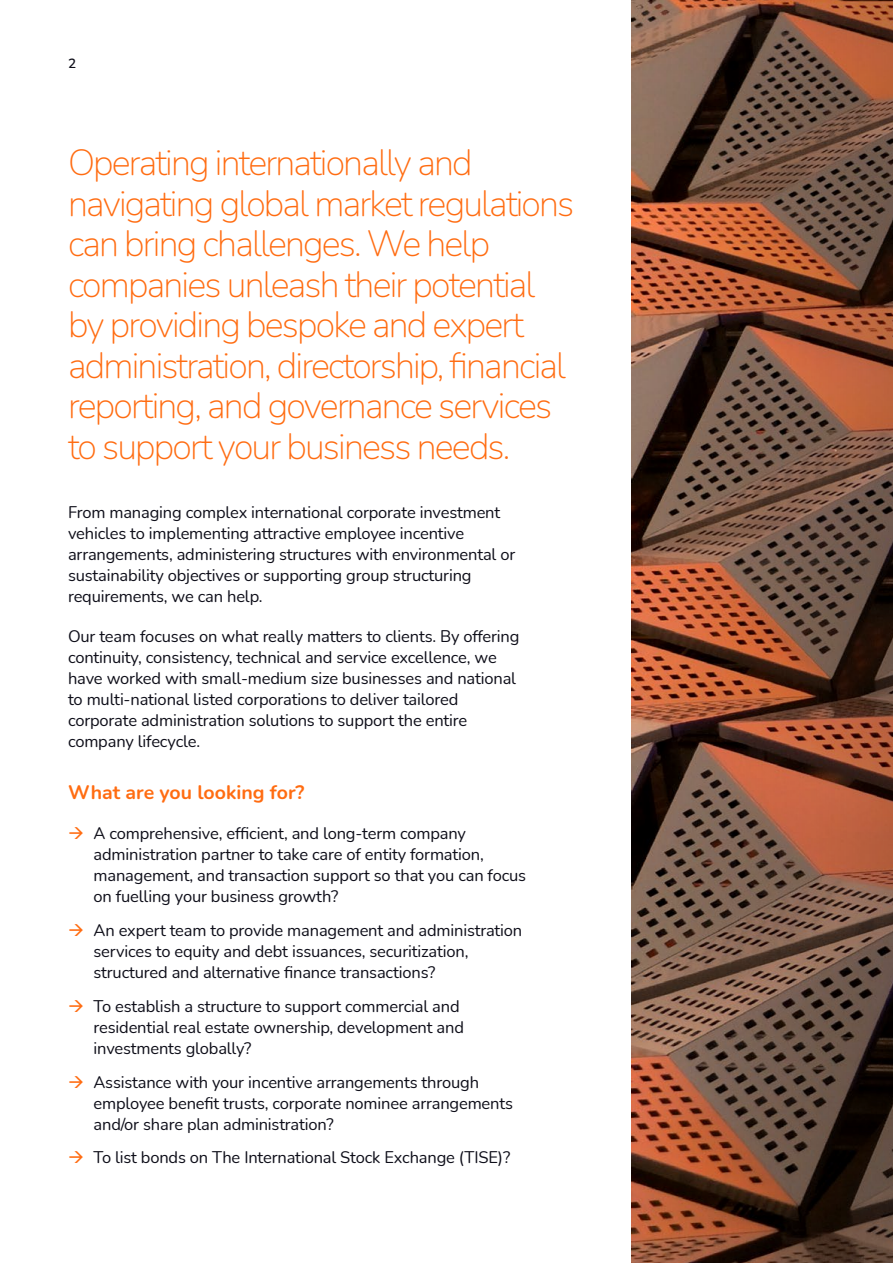
<style>
.page{position:relative;width:893px;height:1263px;background:#fff}
.page>*{position:absolute;margin:0;border:0;box-sizing:border-box;transform-origin:0 0}
.t1{font:200 36px/40.5px "Nunito";letter-spacing:-.05em;color:#ff6c11}
.t2{font:700 19.5px "Nunito";color:#ff6c11}
.t3{font:16.5px/21px "Nunito";letter-spacing:-.01em;color:#0e0e19}
.t4{font:600 13.5px "Nunito";color:#0e0e19}
</style>
<div class="page">
<img style="left:631px;top:0;width:262px;height:1263px">
<p class="t4" style="left:68px;top:54px;width:10px">2</p>
<p class="t1" style="left:68px;top:141px;width:508px">Operating internationally and navigating global market regulations can bring challenges. We help companies unleash their potential by providing bespoke and expert administration, directorship, financial reporting, and governance services to support your business needs.</p>
<p class="t3" style="left:68px;top:501px;width:449px">From managing complex international corporate investment vehicles to implementing attractive employee incentive arrangements, administering structures with environmental or sustainability objectives or supporting group structuring requirements, we can help.</p>
<p class="t3" style="left:68px;top:625px;width:453px">Our team focuses on what really matters to clients. By offering continuity, consistency, technical and service excellence, we have worked with small-medium size businesses and national to multi-national listed corporations to deliver tailored corporate administration solutions to support the entire company lifecycle.</p>
<p class="t2" style="left:68px;top:778px;width:238px">What are you looking for?</p>
<p class="t3" style="left:94px;top:822px;width:434px">A comprehensive, efficient, and long-term company administration partner to take care of entity formation, management, and transaction support so that you can focus on fuelling your business growth?</p>
<p class="t3" style="left:94px;top:919px;width:430px">An expert team to provide management and administration services to equity and debt issuances, securitization, structured and alternative finance transactions?</p>
<p class="t3" style="left:94px;top:995px;width:372px">To establish a structure to support commercial and residential real estate ownership, development and investments globally?</p>
<p class="t3" style="left:94px;top:1071px;width:421px">Assistance with your incentive arrangements through employee benefit trusts, corporate nominee arrangements and/or share plan administration?</p>
<p class="t3" style="left:94px;top:1146px;width:418px">To list bonds on The International Stock Exchange (TISE)?</p>
</div>
